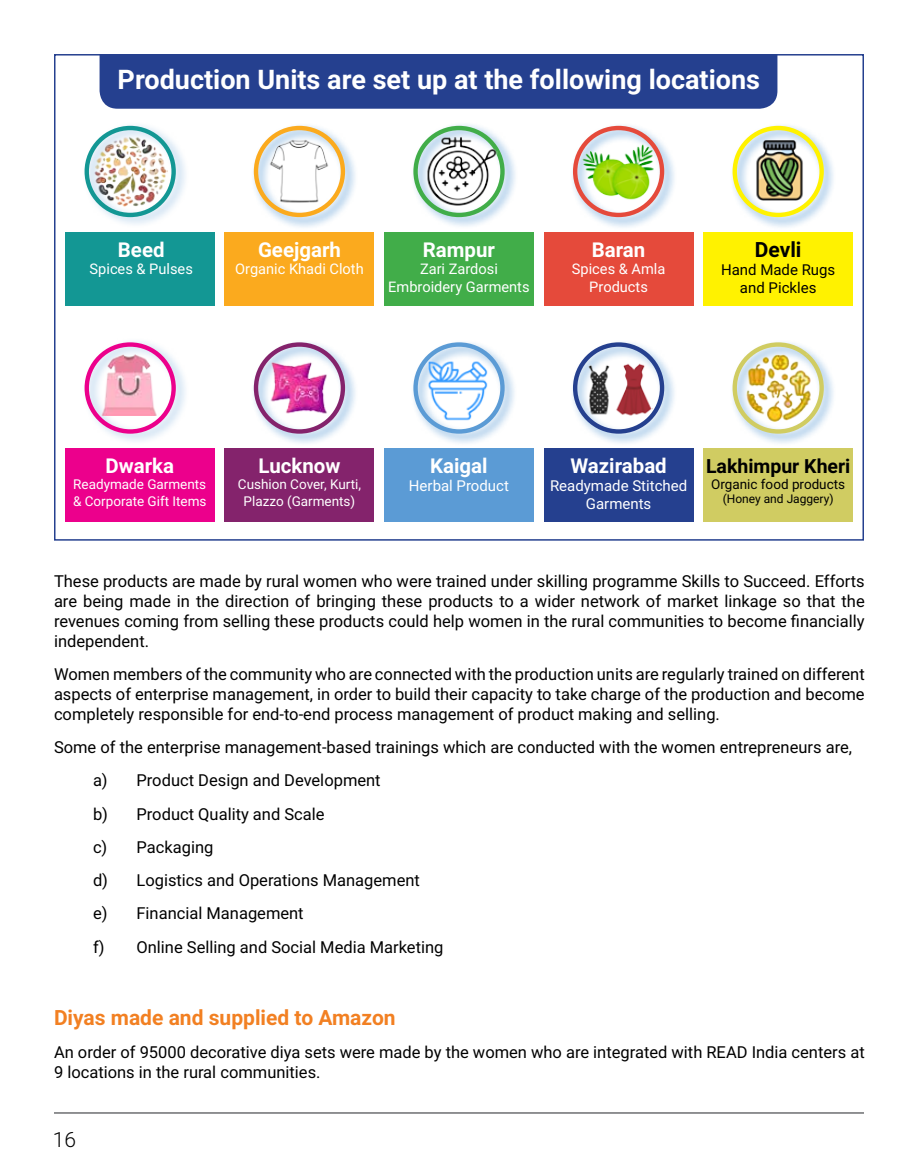
<style>
.page{position:relative;width:918px;height:1167px;background:#fff}
.page>*{position:absolute;margin:0;border:0;box-sizing:border-box;transform-origin:0 0}
.t1{font:700 27px "Roboto";color:#fff}
.t2{font:700 21px "Roboto";color:#f28022}
.t3{font:700 21px "Roboto";color:#000}
.t4{font:300 21px "Roboto";color:#000}
.t5{font:700 20.4px "Roboto";color:#fff}
.t6{font:700 19.5px "Roboto";color:#000}
.t7{font:16.5px/19.8px "Roboto";color:#000;text-align:justify}
.t8{font:15px/18px "Roboto";color:#fff;text-align:center}
.t9{font:15px/18px "Roboto";color:#000;text-align:center}
.t10{font:14.55px/17.5px "Roboto";color:#fff;text-align:center}
.t11{font:13.5px/16.2px "Roboto";color:#fff}
.t12{font:13.5px "Roboto";color:#000}
.t13{font:12px "Roboto";color:#000}
</style>
<div class="page">
<hr style="left:54px;top:1112px;width:810px;height:1px;background:#6d6e71">
<div style="left:100px;top:57px;width:677px;height:52px;background:#25408f"></div>
<div style="left:65px;top:232px;width:149px;height:73px;background:#139794"></div>
<div style="left:65px;top:448px;width:149px;height:73px;background:#ec008c"></div>
<div style="left:225px;top:232px;width:149px;height:73px;background:#fbaa1e"></div>
<div style="left:225px;top:448px;width:149px;height:73px;background:#84236c"></div>
<div style="left:385px;top:232px;width:149px;height:73px;background:#41ad49"></div>
<div style="left:385px;top:448px;width:149px;height:73px;background:#5b9bd5"></div>
<div style="left:544px;top:232px;width:149px;height:73px;background:#e54a3b"></div>
<div style="left:544px;top:448px;width:149px;height:73px;background:#25408f"></div>
<div style="left:704px;top:232px;width:149px;height:73px;background:#fff200"></div>
<div style="left:704px;top:448px;width:149px;height:73px;background:#d0cc62"></div>
<div style="left:83px;top:122px;width:106px;height:107px;background:#9cc2e5;opacity:.75"></div>
<div style="left:85px;top:126px;width:91px;height:91px;border:4px solid #139794;border-radius:50%"></div>
<div style="left:83px;top:338px;width:106px;height:107px;background:#9cc2e5;opacity:.75"></div>
<div style="left:85px;top:342px;width:91px;height:91px;border:4px solid #ec008c;border-radius:50%"></div>
<div style="left:251px;top:123px;width:107px;height:107px;background:#5b9bd5;opacity:.75"></div>
<div style="left:254px;top:126px;width:91px;height:91px;border:4px solid #fbaa1e;border-radius:50%"></div>
<div style="left:251px;top:339px;width:107px;height:107px;background:#5b9bd5;opacity:.75"></div>
<div style="left:254px;top:342px;width:91px;height:91px;border:4px solid #84236c;border-radius:50%"></div>
<div style="left:411px;top:122px;width:107px;height:107px;background:#5b9bd5;opacity:.75"></div>
<div style="left:413px;top:126px;width:92px;height:91px;border:4px solid #41ad49;border-radius:50%"></div>
<div style="left:410px;top:339px;width:107px;height:107px;background:#5b9bd5;opacity:.75"></div>
<div style="left:413px;top:342px;width:92px;height:91px;border:4px solid #5b9bd5;border-radius:50%"></div>
<div style="left:570px;top:123px;width:107px;height:107px;background:#5b9bd5;opacity:.75"></div>
<div style="left:573px;top:126px;width:91px;height:91px;border:4px solid #e54a3b;border-radius:50%"></div>
<div style="left:570px;top:339px;width:107px;height:107px;background:#5b9bd5;opacity:.75"></div>
<div style="left:573px;top:342px;width:91px;height:91px;border:4px solid #25408f;border-radius:50%"></div>
<div style="left:730px;top:123px;width:107px;height:107px;background:#5b9bd5;opacity:.75"></div>
<div style="left:733px;top:126px;width:91px;height:91px;border:4px solid #fff200;border-radius:50%"></div>
<div style="left:730px;top:339px;width:107px;height:107px;background:#5b9bd5;opacity:.75"></div>
<div style="left:733px;top:342px;width:91px;height:91px;border:4px solid #d0cc62;border-radius:50%"></div>
<img style="left:264px;top:135px;width:70px;height:71px">
<img style="left:579px;top:135px;width:77px;height:73px">
<img style="left:426px;top:135px;width:71px;height:71px">
<img style="left:749px;top:139px;width:61px;height:61px">
<img style="left:99px;top:354px;width:61px;height:61px">
<img style="left:267px;top:355px;width:63px;height:63px">
<img style="left:422px;top:356px;width:72px;height:68px">
<img style="left:585px;top:356px;width:68px;height:62px">
<img style="left:745px;top:353px;width:68px;height:69px">
<h1 class="t1" style="left:118px;top:61px;width:644px">Production Units are set up at the following locations</h1>
<p class="t5" style="left:118px;top:235px;width:48px">Beed</p>
<p class="t10" style="left:90px;top:260px;width:105px">Spices &amp; Pulses</p>
<p class="t5" style="left:258px;top:235px;width:84px">Geejgarh</p>
<p class="t10" style="left:235px;top:260px;width:130px">Organic Khadi Cloth</p>
<p class="t5" style="left:423px;top:235px;width:74px">Rampur</p>
<p class="t10" style="left:388px;top:260px;width:143px">Zari Zardosi<br>Embroidery Garments</p>
<p class="t5" style="left:592px;top:235px;width:55px">Baran</p>
<p class="t10" style="left:572px;top:260px;width:95px">Spices &amp; Amla<br>Products</p>
<p class="t3" style="left:755px;top:235px;width:48px">Devli</p>
<p class="t9" style="left:721px;top:260px;width:116px">Hand Made Rugs and Pickles</p>
<p class="t5" style="left:105px;top:451px;width:70px">Dwarka</p>
<p class="t11" style="left:73px;top:476px;width:135px">Readymade Garments &amp; Corporate Gift Items</p>
<p class="t5" style="left:258px;top:451px;width:84px">Lucknow</p>
<p class="t11" style="left:238px;top:476px;width:125px;text-align:center">Cushion Cover, Kurti,<br>Plazzo (Garments)</p>
<p class="t5" style="left:430px;top:451px;width:59px">Kaigal</p>
<p class="t8" style="left:409px;top:476px;width:102px">Herbal Product</p>
<p class="t5" style="left:570px;top:451px;width:98px">Wazirabad</p>
<p class="t8" style="left:550px;top:476px;width:139px">Readymade Stitched<br>Garments</p>
<p class="t6" style="left:706px;top:452px;width:146px">Lakhimpur Kheri</p>
<p class="t12" style="left:711px;top:474px;width:136px">Organic food products</p>
<p class="t13" style="left:723px;top:490px;width:112px">(Honey and Jaggery)</p>
<p class="t7" style="left:54px;top:571px;width:812px">These products are made by rural women who were trained under skilling programme Skills to Succeed. Efforts are being made in the direction of bringing these products to a wider network of market linkage so that the revenues coming from selling these products could help women in the rural communities to become financially independent.</p>
<p class="t7" style="left:54px;top:663px;width:812px">Women members of the community who are connected with the production units are regularly trained on different aspects of enterprise management, in order to build their capacity to take charge of the production and become completely responsible for end-to-end process management of product making and selling.</p>
<p class="t7" style="left:93px;top:729px;width:761px;line-height:33.3px;text-align:left;text-indent:-39px">Some of the enterprise management-based trainings which are conducted with the women entrepreneurs are, a) Product Design and Development<br>b) Product Quality and Scale<br>c) Packaging<br>d) Logistics and Operations Management<br>e) Financial Management<br>f) Online Selling and Social Media Marketing</p>
<p class="t2" style="left:54px;top:1002px;width:343px">Diyas made and supplied to Amazon</p>
<p class="t7" style="left:54px;top:1041px;width:812px">An order of 95000 decorative diya sets were made by the women who are integrated with READ India centers at<br>9 locations in the rural communities.</p>
<p class="t4" style="left:53px;top:1124px;width:25px">16</p>
</div>
